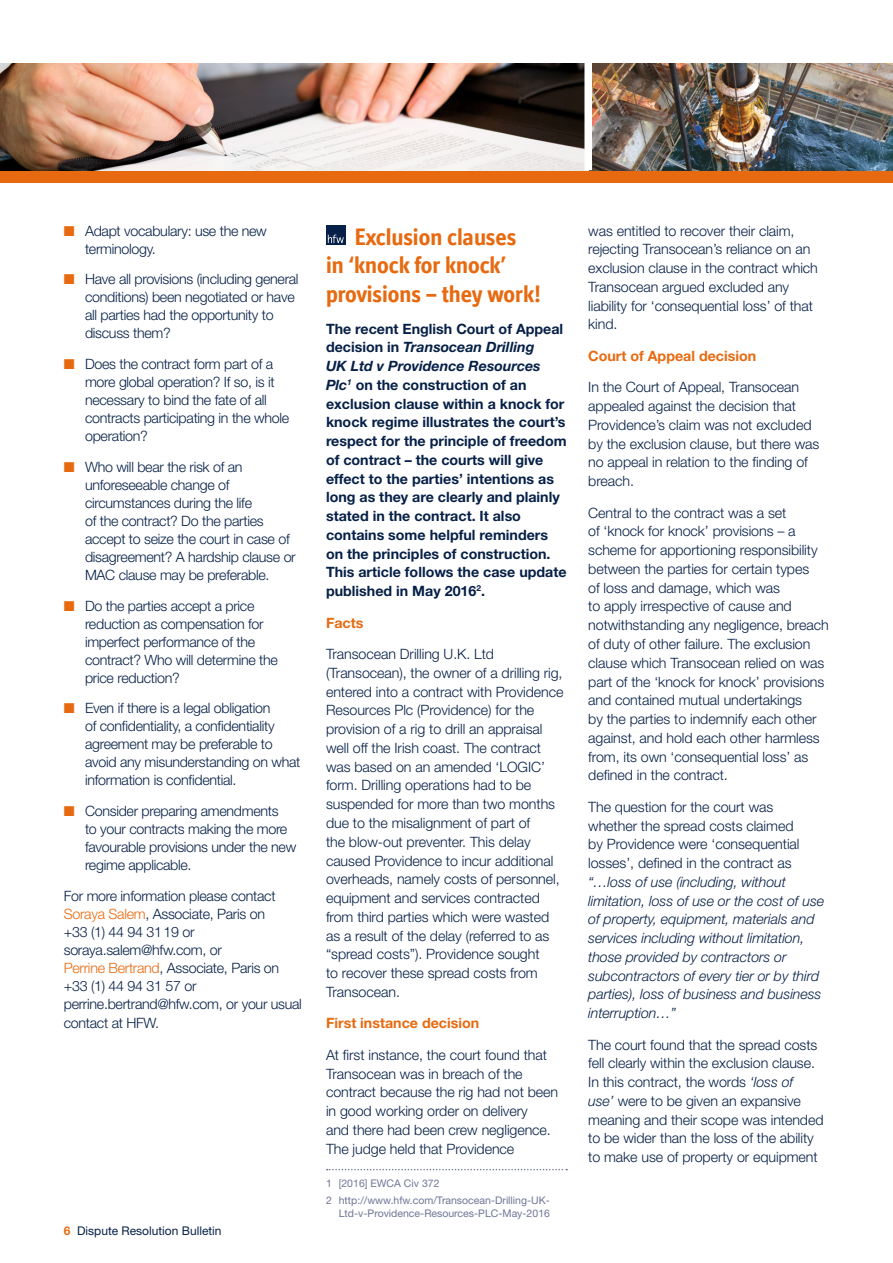
<style>
.page{position:relative;width:893px;height:1263px;background:#fff}
.page>*{position:absolute;margin:0;border:0;box-sizing:border-box;transform-origin:0 0}
.t1{font:700 24px/28.8px "Officina Display ITC Std";color:#e76a10}
.t2{font:300 14.25px/18.8px "Helvetica Neue LT Std";letter-spacing:-.005em;color:#062047}
.t3{font:700 14.25px/18.8px "Helvetica Neue LT Std";color:#062047}
.t4{font:italic 300 14.25px/18.8px "Helvetica Neue LT Std";letter-spacing:-.005em;color:#062047}
.t5{font:700 14.25px "Helvetica Neue LT Std";color:#e76a10}
.t6{font:12px "Helvetica Neue LT Std";color:#062047}
.t7{font:10.5px/16.8px "Helvetica Neue LT Std";color:#6e7697}
.s1{color:#e76a10}
.s2{font-weight:700;color:#e76a10}
.s3{font-style:italic}
</style>
<div class="page">
<div style="left:326px;top:225px;width:19px;height:19px;background:#062047"></div>
<svg style="left:328px;top:235px;width:16px;height:8px"></svg>
<div style="left:0;top:170px;width:893px;height:13px;background:#e76a10"></div>
<img style="left:592px;top:64px;width:301px;height:106px">
<img style="left:0;top:64px;width:584px;height:106px">
<svg style="left:327px;top:1169px;width:240px;height:1px"></svg>
<p class="t2" style="left:85px;top:221px;width:183px;line-height:18px;text-indent:-21px"><span class="s1">■</span> Adapt vocabulary: use the new terminology.</p>
<p class="t2" style="left:85px;top:270px;width:215px;line-height:18px;text-indent:-21px"><span class="s1">■</span> Have all provisions (including general conditions) been negotiated or have all parties had the opportunity to discuss them?</p>
<p class="t2" style="left:85px;top:355px;width:206px;line-height:18px;text-indent:-21px"><span class="s1">■</span> Does the contract form part of a more global operation? If so, is it necessary to bind the fate of all contracts participating in the whole operation?</p>
<p class="t2" style="left:85px;top:457px;width:212px;line-height:18px;text-indent:-21px"><span class="s1">■</span> Who will bear the risk of an unforeseeable change of circumstances during the life<br>of the contract? Do the parties accept to seize the court in case of disagreement? A hardship clause or<br>MAC clause may be preferable.</p>
<p class="t2" style="left:85px;top:596px;width:194px;line-height:18px;text-indent:-21px"><span class="s1">■</span> Do the parties accept a price reduction as compensation for imperfect performance of the contract? Who will determine the price reduction?</p>
<p class="t2" style="left:85px;top:699px;width:217px;line-height:18px;text-indent:-21px"><span class="s1">■</span> Even if there is a legal obligation<br>of confidentiality, a confidentiality agreement may be preferable to avoid any misunderstanding on what information is confidential.</p>
<p class="t2" style="left:85px;top:802px;width:213px;line-height:18px;text-indent:-21px"><span class="s1">■</span> Consider preparing amendments<br>to your contracts making the more favourable provisions under the new regime applicable.</p>
<p class="t2" style="left:64px;top:886px;width:240px;line-height:18.1px">For more information please contact<br><span class="s1">Soraya Salem</span>, Associate, Paris on<br>+33 (1) 44 94 31 19 or soraya.salem@hfw.com, or<br><span class="s1">Perrine Bertrand</span>, Associate, Paris on +33 (1) 44 94 31 57 or perrine.bertrand@hfw.com, or your usual contact at HFW.</p>
<p class="t6" style="left:64px;top:1224px;width:159px"><span class="s2">6</span> Dispute Resolution Bulletin</p>
<h1 class="t1" style="left:326px;top:222px;width:216px;text-indent:29px">Exclusion clauses<br>in ‘knock for knock’ provisions – they work!</h1>
<p class="t3" style="left:326px;top:319px;width:242px">The recent English Court of Appeal decision in <span class="s3">Transocean Drilling<br>UK Ltd v Providence Resources Plc</span><sup>1</sup> on the construction of an exclusion clause within a knock for knock regime illustrates the court’s respect for the principle of freedom of contract – the courts will give effect to the parties’ intentions as long as they are clearly and plainly stated in the contract. It also contains some helpful reminders on the principles of construction.<br>This article follows the case update published in May 2016<sup>2</sup>.</p>
<p class="t5" style="left:326px;top:614px;width:39px">Facts</p>
<p class="t2" style="left:326px;top:644px;width:239px">Transocean Drilling U.K. Ltd (Transocean), the owner of a drilling rig, entered into a contract with Providence Resources Plc (Providence) for the provision of a rig to drill an appraisal well off the Irish coast. The contract was based on an amended ‘LOGIC’ form. Drilling operations had to be suspended for more than two months due to the misalignment of part of<br>the blow-out preventer. This delay caused Providence to incur additional overheads, namely costs of personnel, equipment and services contracted from third parties which were wasted as a result of the delay (referred to as “spread costs”). Providence sought<br>to recover these spread costs from Transocean.</p>
<p class="t5" style="left:326px;top:1014px;width:155px">First instance decision</p>
<p class="t2" style="left:326px;top:1045px;width:234px">At first instance, the court found that Transocean was in breach of the contract because the rig had not been in good working order on delivery<br>and there had been crew negligence.<br>The judge held that Providence</p>
<p class="t7" style="left:326px;top:1175px;width:225px">1 [2016] EWCA Civ 372<br>2 http://www.hfw.com/Transocean-Drilling-UK-</p>
<p class="t7" style="left:339px;top:1204px;width:213px">Ltd-v-Providence-Resources-PLC-May-2016</p>
<p class="t2" style="left:588px;top:221px;width:231px">was entitled to recover their claim, rejecting Transocean’s reliance on an exclusion clause in the contract which<br>Transocean argued excluded any liability for ‘consequential loss’ of that kind.</p>
<p class="t5" style="left:588px;top:347px;width:170px">Court of Appeal decision</p>
<p class="t2" style="left:588px;top:378px;width:233px">In the Court of Appeal, Transocean appealed against the decision that<br>Providence’s claim was not excluded by the exclusion clause, but there was no appeal in relation to the finding of breach.</p>
<p class="t2" style="left:588px;top:503px;width:242px">Central to the contract was a set<br>of ‘knock for knock’ provisions – a scheme for apportioning responsibility between the parties for certain types<br>of loss and damage, which was<br>to apply irrespective of cause and notwithstanding any negligence, breach of duty of other failure. The exclusion clause which Transocean relied on was part of the ‘knock for knock’ provisions and contained mutual undertakings<br>by the parties to indemnify each other against, and hold each other harmless from, its own ‘consequential loss’ as defined in the contract.</p>
<p class="t2" style="left:588px;top:797px;width:213px">The question for the court was whether the spread costs claimed by Providence were ‘consequential losses’, defined in the contract as</p>
<p class="t4" style="left:588px;top:872px;width:237px">“…loss of use (including, without limitation, loss of use or the cost of use of property, equipment, materials and services including without limitation, those provided by contractors or subcontractors of every tier or by third parties), loss of business and business interruption…”</p>
<p class="t2" style="left:588px;top:1035px;width:237px">The court found that the spread costs fell clearly within the exclusion clause.<br>In this contract, the words <span class="s3">‘loss of<br>use’</span> were to be given an expansive meaning and their scope was intended to be wider than the loss of the ability to make use of property or equipment</p>
</div>
